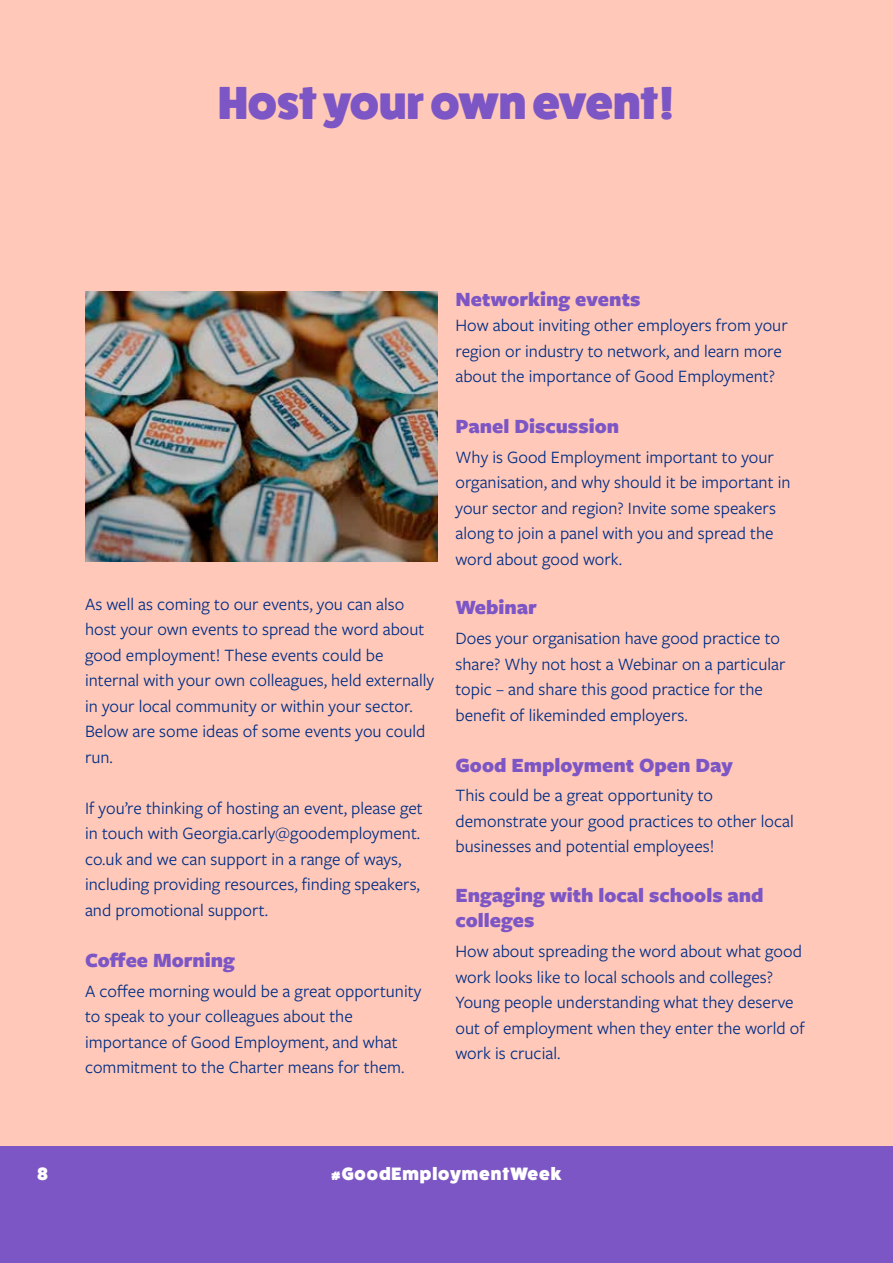
<style>
.page{position:relative;width:893px;height:1263px;background:#fff}
.page>*{position:absolute;margin:0;border:0;box-sizing:border-box;transform-origin:0 0}
.t1{font:800 46.5px "Fat Frank";color:#7d56c5}
.t2{font:900 21px/25.5px "Freight Sans Pro";color:#7d56c5}
.t3{font:18px/25.5px "Freight Sans Pro";color:#002e86}
.t4{font:800 18px "Fat Frank";letter-spacing:.05em;color:#fff}
</style>
<div class="page">
<div style="left:0;top:0;width:893px;height:1146px;background:#ffc8b8"></div>
<div style="left:0;top:1146px;width:893px;height:117px;background:#7d56c5"></div>
<img style="left:85px;top:291px;width:352px;height:270px">
<h1 class="t1" style="left:218px;top:77px;width:458px">Host your own event!</h1>
<p class="t3" style="left:85px;top:590px;width:351px">As well as coming to our events, you can also host your own events to spread the word about good employment! These events could be internal with your own colleagues, held externally in your local community or within your sector.<br>Below are some ideas of some events you could run.</p>
<p class="t3" style="left:85px;top:794px;width:339px">If you’re thinking of hosting an event, please get in touch with Georgia.carly@goodemployment. co.uk and we can support in a range of ways, including providing resources, finding speakers, and promotional support.</p>
<p class="t2" style="left:85px;top:946px;width:151px">Coffee Morning</p>
<p class="t3" style="left:85px;top:977px;width:338px">A coffee morning would be a great opportunity to speak to your colleagues about the importance of Good Employment, and what commitment to the Charter means for them.</p>
<p class="t2" style="left:455px;top:285px;width:186px">Networking events</p>
<p class="t3" style="left:455px;top:312px;width:334px">How about inviting other employers from your region or industry to network, and learn more about the importance of Good Employment?</p>
<p class="t2" style="left:455px;top:413px;width:165px">Panel Discussion</p>
<p class="t3" style="left:455px;top:443px;width:337px">Why is Good Employment important to your organisation, and why should it be important in your sector and region? Invite some speakers along to join a panel with you and spread the word about good work.</p>
<p class="t2" style="left:455px;top:594px;width:83px">Webinar</p>
<p class="t3" style="left:455px;top:625px;width:332px">Does your organisation have good practice to share? Why not host a Webinar on a particular topic – and share this good practice for the benefit of likeminded employers.</p>
<p class="t2" style="left:455px;top:751px;width:279px">Good Employment Open Day</p>
<p class="t3" style="left:455px;top:782px;width:340px">This could be a great opportunity to demonstrate your good practices to other local businesses and potential employees!</p>
<p class="t2" style="left:455px;top:881px;width:310px">Engaging with local schools and colleges</p>
<p class="t3" style="left:455px;top:938px;width:351px">How about spreading the word about what good work looks like to local schools and colleges?<br>Young people understanding what they deserve out of employment when they enter the world of work is crucial.</p>
<p class="t4" style="left:37px;top:1164px;width:12px">8</p>
<p class="t4" style="left:331px;top:1164px;width:232px">#GoodEmploymentWeek</p>
</div>
